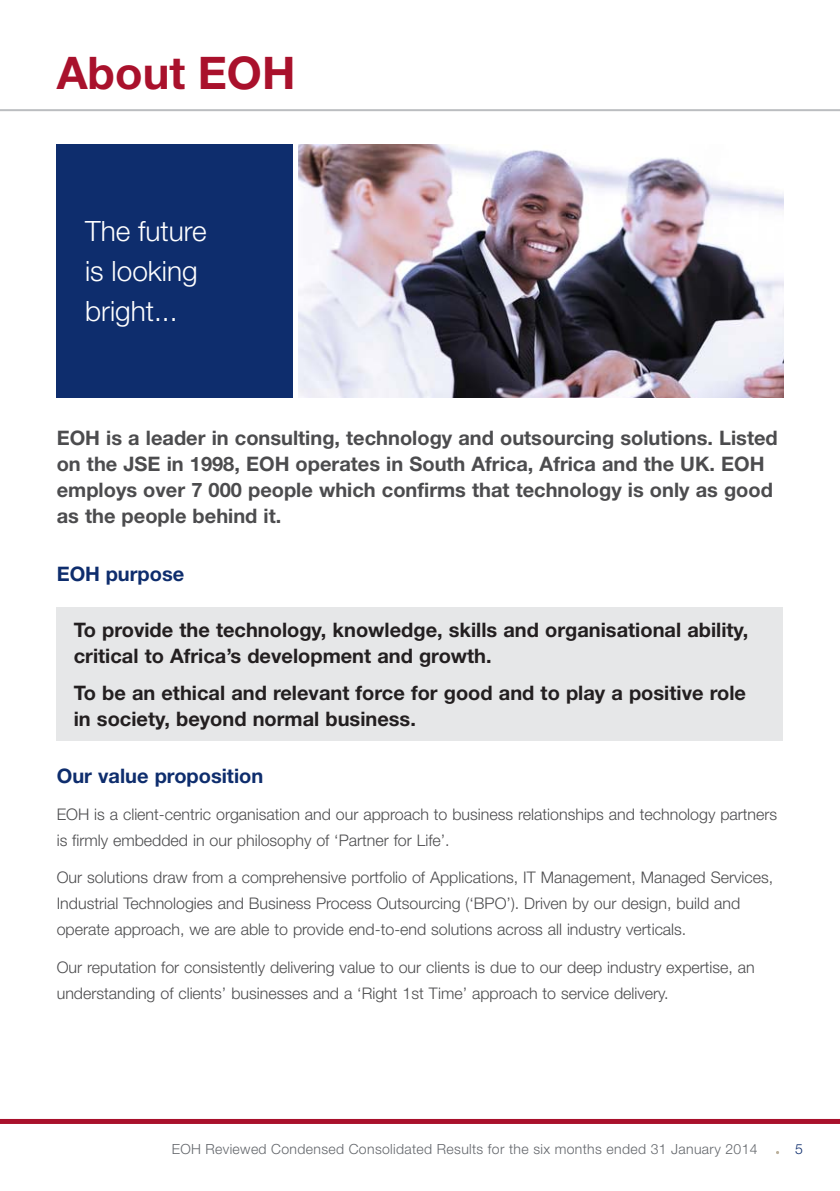
<style>
.page{position:relative;width:840px;height:1191px;background:#fff}
.page>*{position:absolute;margin:0;border:0;box-sizing:border-box;transform-origin:0 0}
.t1{font:700 45px "Helvetica Neue LT Std";color:#a9112c}
.t2{font:300 28px/40px "Helvetica Neue LT Std";color:#fff}
.t3{font:700 20px/26px "Helvetica Neue LT Std";color:#4c4c4e}
.t4{font:700 20px/26px "Helvetica Neue LT Std";color:#231f20}
.t5{font:700 20px "Helvetica Neue LT Std";color:#0e2d6d}
.t6{font:300 16px/26px "Helvetica Neue LT Std";color:#4c4c4e}
.t7{font:300 14px "Helvetica Neue LT Std";letter-spacing:.025em;color:#63666b}
.t8{font:300 14px "Helvetica Neue LT Std";color:#0e2d6d}
</style>
<div class="page">
<div style="left:0;top:1119px;width:839px;height:5px;background:#a9112c"></div>
<hr style="left:0;top:109px;width:839px;height:2px;background:#bbbdc0">
<img style="left:299px;top:144px;width:483px;height:254px">
<div style="left:57px;top:144px;width:236px;height:254px;background:#0e2d6d"></div>
<div style="left:57px;top:607px;width:725px;height:134px;background:#e6e7e8"></div>
<h1 class="t1" style="left:57px;top:57px;width:240px">About EOH</h1>
<h2 class="t2" style="left:85px;top:214px;width:123px">The future is looking bright...</h2>
<p class="t3" style="left:57px;top:427px;width:722px">EOH is a leader in consulting, technology and outsourcing solutions. Listed on the JSE in 1998, EOH operates in South Africa, Africa and the UK. EOH employs over 7 000 people which confirms that technology is only as good as the people behind it.</p>
<p class="t5" style="left:57px;top:566px;width:129px">EOH purpose</p>
<p class="t4" style="left:74px;top:619px;width:675px">To provide the technology, knowledge, skills and organisational ability, critical to Africa’s development and growth.</p>
<p class="t4" style="left:74px;top:682px;width:673px">To be an ethical and relevant force for good and to play a positive role in society, beyond normal business.</p>
<p class="t5" style="left:57px;top:768px;width:208px">Our value proposition</p>
<p class="t6" style="left:57px;top:803px;width:721px">EOH is a client-centric organisation and our approach to business relationships and technology partners is firmly embedded in our philosophy of ‘Partner for Life’.</p>
<p class="t6" style="left:57px;top:866px;width:717px">Our solutions draw from a comprehensive portfolio of Applications, IT Management, Managed Services,<br>Industrial Technologies and Business Process Outsourcing (‘BPO’). Driven by our design, build and operate approach, we are able to provide end-to-end solutions across all industry verticals.</p>
<p class="t6" style="left:57px;top:956px;width:699px">Our reputation for consistently delivering value to our clients is due to our deep industry expertise, an understanding of clients’ businesses and a ‘Right 1st Time’ approach to service delivery.</p>
<p class="t7" style="left:171px;top:1143px;width:587px">EOH Reviewed Condensed Consolidated Results for the six months ended 31 January 2014</p>
<p class="t8" style="left:794px;top:1143px;width:9px">5</p>
</div>
